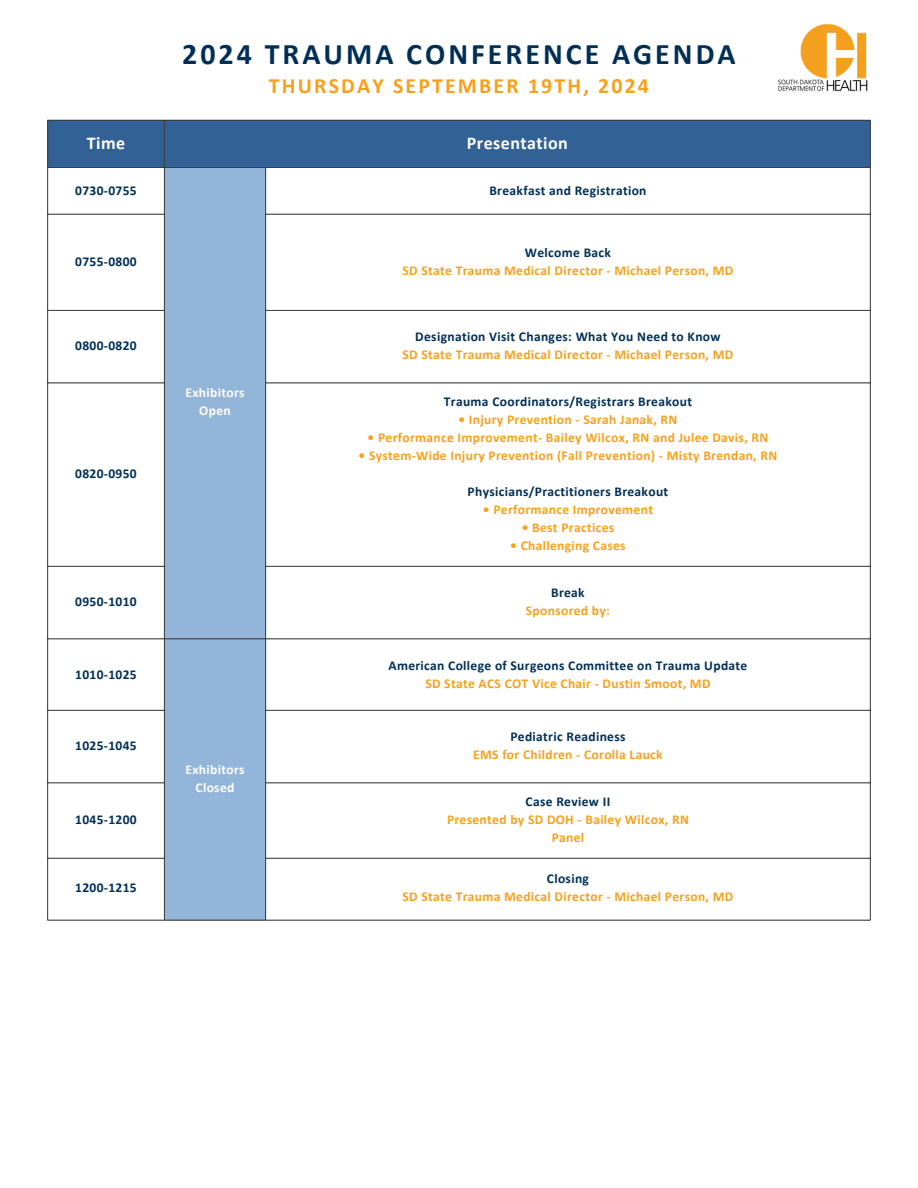
<style>
.page{position:relative;width:918px;height:1188px;background:#fff}
.page>*{position:absolute;margin:0;border:0;box-sizing:border-box;transform-origin:0 0}
.t1{font:700 30px "Calibri";letter-spacing:.1em;color:#002f56}
.t2{font:700 21.75px "Calibri";letter-spacing:.1em;color:#f9a01d}
.t3{font:700 18px "Calibri";letter-spacing:.025em;color:#fff}
.t4{font:700 13.5px "Calibri";letter-spacing:.025em;color:#f9a01d}
.t5{font:700 13.5px "Calibri";letter-spacing:.025em;color:#002f56}
.t6{font:700 13.5px/18px "Calibri";letter-spacing:.025em;color:#fff;text-align:center}
</style>
<div class="page">
<div style="left:48px;top:121px;width:822px;height:46px;background:#326295"></div>
<div style="left:165px;top:168px;width:100px;height:752px;background:#94b5da"></div>
<hr style="left:47px;top:121px;width:1px;height:799px;background:#3d3d3d">
<hr style="left:164px;top:121px;width:1px;height:799px;background:#3d3d3d">
<hr style="left:265px;top:168px;width:1px;height:752px;background:#3d3d3d">
<hr style="left:870px;top:121px;width:1px;height:799px;background:#3d3d3d">
<hr style="left:47px;top:120px;width:824px;height:1px;background:#3d3d3d">
<hr style="left:47px;top:167px;width:824px;height:1px;background:#3d3d3d">
<hr style="left:47px;top:214px;width:118px;height:1px;background:#3d3d3d">
<hr style="left:265px;top:214px;width:606px;height:1px;background:#3d3d3d">
<hr style="left:47px;top:310px;width:118px;height:1px;background:#3d3d3d">
<hr style="left:265px;top:310px;width:606px;height:1px;background:#3d3d3d">
<hr style="left:47px;top:383px;width:118px;height:1px;background:#3d3d3d">
<hr style="left:265px;top:383px;width:606px;height:1px;background:#3d3d3d">
<hr style="left:47px;top:566px;width:118px;height:1px;background:#3d3d3d">
<hr style="left:265px;top:566px;width:606px;height:1px;background:#3d3d3d">
<hr style="left:47px;top:639px;width:824px;height:1px;background:#3d3d3d">
<hr style="left:47px;top:710px;width:118px;height:1px;background:#3d3d3d">
<hr style="left:265px;top:710px;width:606px;height:1px;background:#3d3d3d">
<hr style="left:47px;top:783px;width:118px;height:1px;background:#3d3d3d">
<hr style="left:265px;top:783px;width:606px;height:1px;background:#3d3d3d">
<hr style="left:47px;top:858px;width:118px;height:1px;background:#3d3d3d">
<hr style="left:265px;top:858px;width:606px;height:1px;background:#3d3d3d">
<hr style="left:47px;top:920px;width:824px;height:1px;background:#3d3d3d">
<img style="left:778px;top:23px;width:90px;height:69px">
<p class="t1" style="left:182px;top:42px;width:555px">2024 TRAUMA CONFERENCE AGENDA</p>
<p class="t2" style="left:269px;top:76px;width:382px">THURSDAY SEPTEMBER 19TH, 2024</p>
<p class="t3" style="left:87px;top:135px;width:40px">Time</p>
<h1 class="t3" style="left:467px;top:135px;width:103px">Presentation</h1>
<p class="t5" style="left:75px;top:185px;width:63px">0730-0755</p>
<p class="t5" style="left:489px;top:185px;width:159px">Breakfast and Registration</p>
<p class="t5" style="left:75px;top:256px;width:63px">0755-0800</p>
<p class="t5" style="left:75px;top:340px;width:63px">0800-0820</p>
<p class="t5" style="left:75px;top:468px;width:63px">0820-0950</p>
<p class="t5" style="left:75px;top:596px;width:63px">0950-1010</p>
<p class="t5" style="left:75px;top:668px;width:63px">1010-1025</p>
<p class="t5" style="left:75px;top:740px;width:63px">1025-1045</p>
<p class="t5" style="left:75px;top:814px;width:63px">1045-1200</p>
<p class="t5" style="left:75px;top:882px;width:63px">1200-1215</p>
<p class="t6" style="left:185px;top:385px;width:61px">Exhibitors<br>Open</p>
<p class="t6" style="left:185px;top:762px;width:61px">Exhibitors<br>Closed</p>
<p class="t5" style="left:525px;top:247px;width:88px">Welcome Back</p>
<p class="t4" style="left:402px;top:265px;width:333px">SD State Trauma Medical Director - Michael Person, MD</p>
<p class="t5" style="left:415px;top:331px;width:307px">Designation Visit Changes: What You Need to Know</p>
<p class="t4" style="left:402px;top:349px;width:333px">SD State Trauma Medical Director - Michael Person, MD</p>
<p class="t5" style="left:444px;top:396px;width:250px">Trauma Coordinators/Registrars Breakout</p>
<p class="t4" style="left:458px;top:414px;width:220px">• Injury Prevention - Sarah Janak, RN</p>
<p class="t4" style="left:368px;top:432px;width:402px">• Performance Improvement- Bailey Wilcox, RN and Julee Davis, RN</p>
<p class="t4" style="left:359px;top:450px;width:420px">• System-Wide Injury Prevention (Fall Prevention) - Misty Brendan, RN</p>
<p class="t5" style="left:468px;top:486px;width:202px">Physicians/Practitioners Breakout</p>
<p class="t4" style="left:483px;top:504px;width:172px">• Performance Improvement</p>
<p class="t4" style="left:522px;top:522px;width:94px">• Best Practices</p>
<p class="t4" style="left:510px;top:540px;width:117px">• Challenging Cases</p>
<p class="t5" style="left:551px;top:587px;width:35px">Break</p>
<p class="t4" style="left:526px;top:605px;width:86px">Sponsored by:</p>
<p class="t5" style="left:389px;top:659px;width:360px">American College of Surgeons Committee on Trauma Update</p>
<p class="t4" style="left:425px;top:677px;width:287px">SD State ACS COT Vice Chair - Dustin Smoot, MD</p>
<p class="t5" style="left:510px;top:731px;width:117px">Pediatric Readiness</p>
<p class="t4" style="left:473px;top:749px;width:191px">EMS for Children - Corolla Lauck</p>
<p class="t5" style="left:526px;top:796px;width:86px">Case Review II</p>
<p class="t4" style="left:447px;top:814px;width:243px">Presented by SD DOH - Bailey Wilcox, RN</p>
<p class="t4" style="left:552px;top:832px;width:34px">Panel</p>
<p class="t5" style="left:547px;top:873px;width:44px">Closing</p>
<p class="t4" style="left:402px;top:891px;width:333px">SD State Trauma Medical Director - Michael Person, MD</p>
</div>
